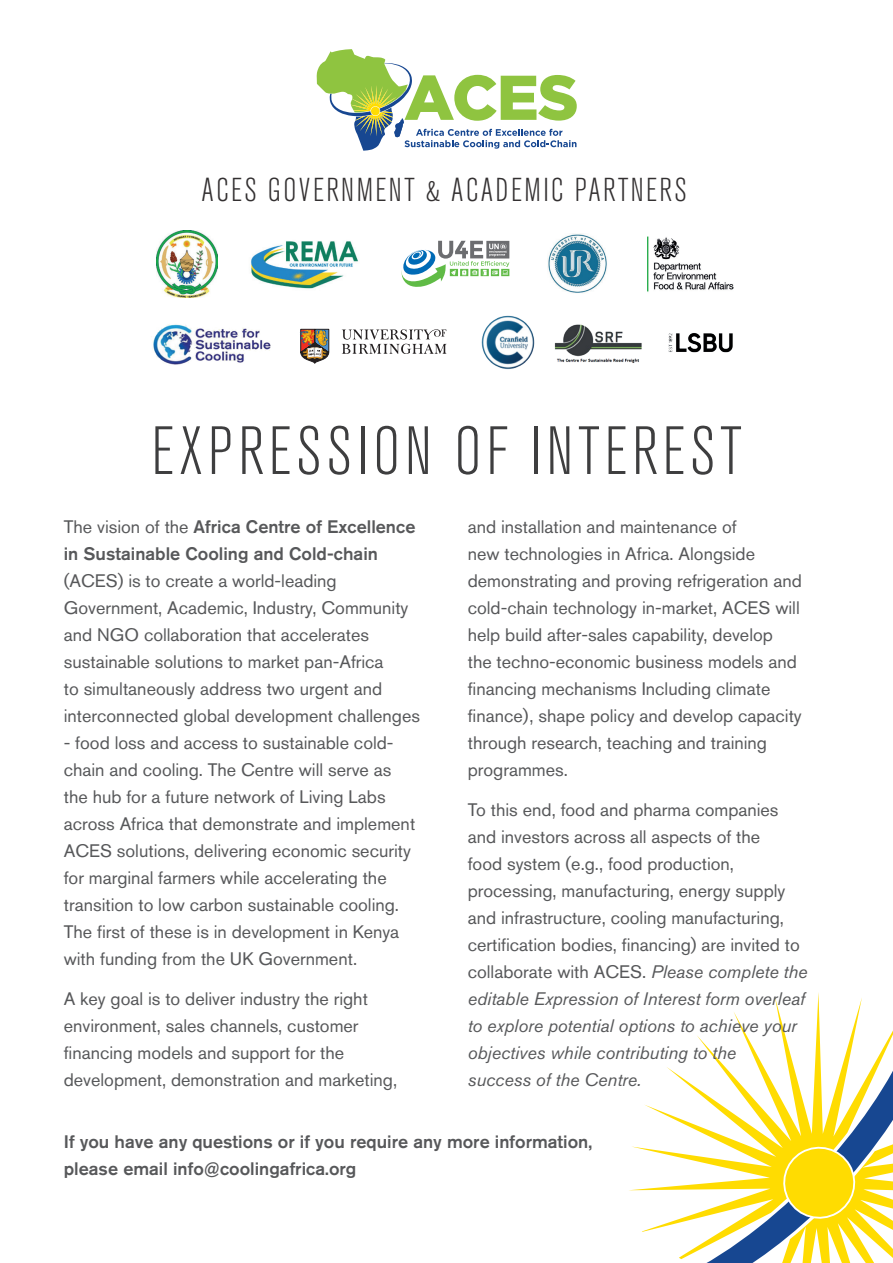
<style>
.page{position:relative;width:893px;height:1263px;background:#fff}
.page>*{position:absolute;margin:0;border:0;box-sizing:border-box;transform-origin:0 0}
.t1{font:300 condensed 67.5px "Akzidenz Grotesk BQ";letter-spacing:.075em;color:#3e3e3f}
.t2{font:300 condensed 32.85px "Akzidenz Grotesk BQ";letter-spacing:.075em;color:#333031}
.t3{font:18px/27px "Akzidenz Grotesk BQ";color:#57585a}
.t4{font:500 18px/27px "Akzidenz Grotesk BQ";color:#57585a}
.s1{font-weight:400}
.s2{font-style:italic}
</style>
<div class="page">
<svg style="left:316px;top:49px;width:261px;height:102px"></svg>
<svg style="left:645px;top:992px;width:248px;height:138px"></svg>
<svg style="left:629px;top:1130px;width:264px;height:133px"></svg>
<img style="left:481px;top:315px;width:252px;height:55px">
<img style="left:548px;top:234px;width:59px;height:59px">
<img style="left:251px;top:241px;width:107px;height:48px">
<svg style="left:401px;top:241px;width:108px;height:46px"></svg>
<img style="left:647px;top:236px;width:87px;height:56px">
<svg style="left:342px;top:329px;width:105px;height:25px"></svg>
<svg style="left:300px;top:329px;width:29px;height:35px"></svg>
<img style="left:156px;top:230px;width:62px;height:68px">
<img style="left:153px;top:324px;width:118px;height:41px">
<h2 class="t2" style="left:202px;top:172px;width:487px">ACES GOVERNMENT &amp; ACADEMIC PARTNERS</h2>
<h1 class="t1" style="left:151px;top:415px;width:592px">EXPRESSION OF INTEREST</h1>
<p class="t4" style="left:64px;top:513px;width:353px"><span class="s1">The vision of the</span> Africa Centre of Excellence in Sustainable Cooling and Cold-chain</p>
<p class="t3" style="left:64px;top:567px;width:358px">(ACES) is to create a world-leading Government, Academic, Industry, Community and NGO collaboration that accelerates sustainable solutions to market pan-Africa<br>to simultaneously address two urgent and interconnected global development challenges</p>
<p class="t3" style="left:64px;top:729px;width:353px">- food loss and access to sustainable cold&shy;chain and cooling. The Centre will serve as the hub for a future network of Living Labs across Africa that demonstrate and implement ACES solutions, delivering economic security for marginal farmers while accelerating the transition to low carbon sustainable cooling.<br>The first of these is in development in Kenya with funding from the UK Government.</p>
<p class="t3" style="left:64px;top:985px;width:335px">A key goal is to deliver industry the right environment, sales channels, customer financing models and support for the development, demonstration and marketing,</p>
<p class="t3" style="left:468px;top:513px;width:336px">and installation and maintenance of<br>new technologies in Africa. Alongside demonstrating and proving refrigeration and cold-chain technology in-market, ACES will help build after-sales capability, develop<br>the techno-economic business models and financing mechanisms Including climate finance), shape policy and develop capacity through research, teaching and training programmes.</p>
<p class="t3" style="left:468px;top:796px;width:341px">To this end, food and pharma companies and investors across all aspects of the<br>food system (e.g., food production, processing, manufacturing, energy supply and infrastructure, cooling manufacturing, certification bodies, financing) are invited to collaborate with ACES. <span class="s2">Please complete the editable Expression of Interest form overleaf to explore potential options to achieve your objectives while contributing to the<br>success of the Centre.</span></p>
<p class="t4" style="left:64px;top:1128px;width:530px">If you have any questions or if you require any more information, please email info@coolingafrica.org</p>
</div>
